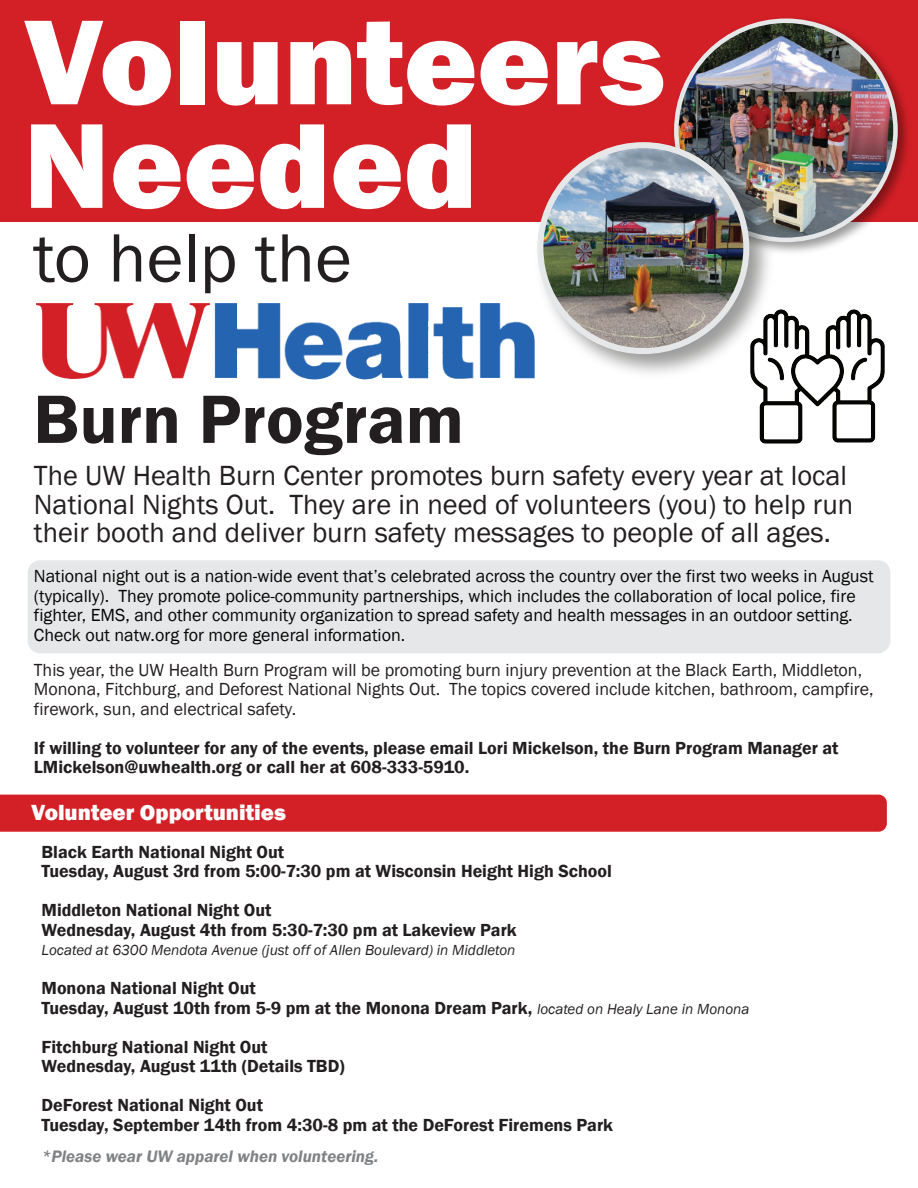
<style>
.page{position:relative;width:918px;height:1188px;background:#fff}
.page>*{position:absolute;margin:0;border:0;box-sizing:border-box;transform-origin:0 0}
.t1{font:800 125.25px/103.6px "Franklin Gothic";color:#fff}
.t2{font:600 70.65px "Franklin Gothic";color:#231f20}
.t3{font:70.65px "Franklin Gothic";color:#231f20}
.t4{font:28.5px/28.5px "Franklin Gothic";color:#231f20}
.t5{font:800 22.5px "Franklin Gothic";color:#fff}
.t6{font:600 18px/19.5px "Franklin Gothic";color:#231f20}
.t7{font:18px/19.5px "Franklin Gothic";color:#050504}
.t8{font:18px/19.5px "Franklin Gothic";color:#231f20}
.t9{font:italic 600 17.1px "Franklin Gothic";color:#808285}
.t10{font:italic 15px "Franklin Gothic";color:#231f20}
.s1{font-weight:400;font-style:italic;font-size:15px}
</style>
<div class="page">
<div style="left:28px;top:560px;width:862px;height:93px;background:#e6e7e9;border-radius:13px"></div>
<div style="left:0;top:795px;width:887px;height:37px;background:#d32026"></div>
<div style="left:0;top:0;width:918px;height:222px;background:#d32026"></div>
<img style="left:674px;top:19px;width:235px;height:234px">
<img style="left:676px;top:21px;width:220px;height:219px;border-radius:110px">
<img style="left:587px;top:133px;width:193px;height:241px">
<img style="left:540px;top:145px;width:206px;height:206px">
<div style="left:537px;top:142px;width:212px;height:212px;border:6px solid #e6e7e9;border-radius:50%"></div>
<img style="left:36px;top:303px;width:499px;height:77px">
<img style="left:748px;top:308px;width:137px;height:136px">
<h1 class="t1" style="left:24px;top:10px;width:643px">Volunteers<br>Needed</h1>
<h2 class="t3" style="left:33px;top:214px;width:320px">to help the</h2>
<h2 class="t2" style="left:33px;top:376px;width:432px">Burn Program</h2>
<h3 class="t4" style="left:34px;top:462px;width:821px">The UW Health Burn Center promotes burn safety every year at local<br>National Nights Out. They are in need of volunteers (you) to help run their booth and deliver burn safety messages to people of all ages.</h3>
<p class="t7" style="left:34px;top:567px;width:841px">National night out is a nation-wide event that’s celebrated across the country over the first two weeks in August (typically). They promote police-community partnerships, which includes the collaboration of local police, fire fighter, EMS, and other community organization to spread safety and health messages in an outdoor setting.<br>Check out natw.org for more general information.</p>
<p class="t8" style="left:34px;top:660px;width:841px">This year, the UW Health Burn Program will be promoting burn injury prevention at the Black Earth, Middleton,<br>Monona, Fitchburg, and Deforest National Nights Out. The topics covered include kitchen, bathroom, campfire, firework, sun, and electrical safety.</p>
<p class="t6" style="left:34px;top:738px;width:806px">If willing to volunteer for any of the events, please email Lori Mickelson, the Burn Program Manager at<br>LMickelson@uwhealth.org or call her at 608-333-5910.</p>
<p class="t5" style="left:31px;top:798px;width:256px">Volunteer Opportunities</p>
<p class="t6" style="left:42px;top:842px;width:572px">Black Earth National Night Out<br>Tuesday, August 3rd from 5:00-7:30 pm at Wisconsin Height High School</p>
<p class="t6" style="left:42px;top:901px;width:477px">Middleton National Night Out<br>Wednesday, August 4th from 5:30-7:30 pm at Lakeview Park</p>
<p class="t10" style="left:42px;top:941px;width:475px">Located at 6300 Mendota Avenue (just off of Allen Boulevard) in Middleton</p>
<p class="t6" style="left:42px;top:979px;width:709px">Monona National Night Out<br>Tuesday, August 10th from 5-9 pm at the Monona Dream Park, <span class="s1">located on Healy Lane in Monona</span></p>
<p class="t6" style="left:42px;top:1037px;width:305px">Fitchburg National Night Out<br>Wednesday, August 11th (Details TBD)</p>
<p class="t6" style="left:42px;top:1096px;width:573px">DeForest National Night Out<br>Tuesday, September 14th from 4:30-8 pm at the DeForest Firemens Park</p>
<p class="t9" style="left:42px;top:1146px;width:338px">*Please wear UW apparel when volunteering.</p>
</div>
